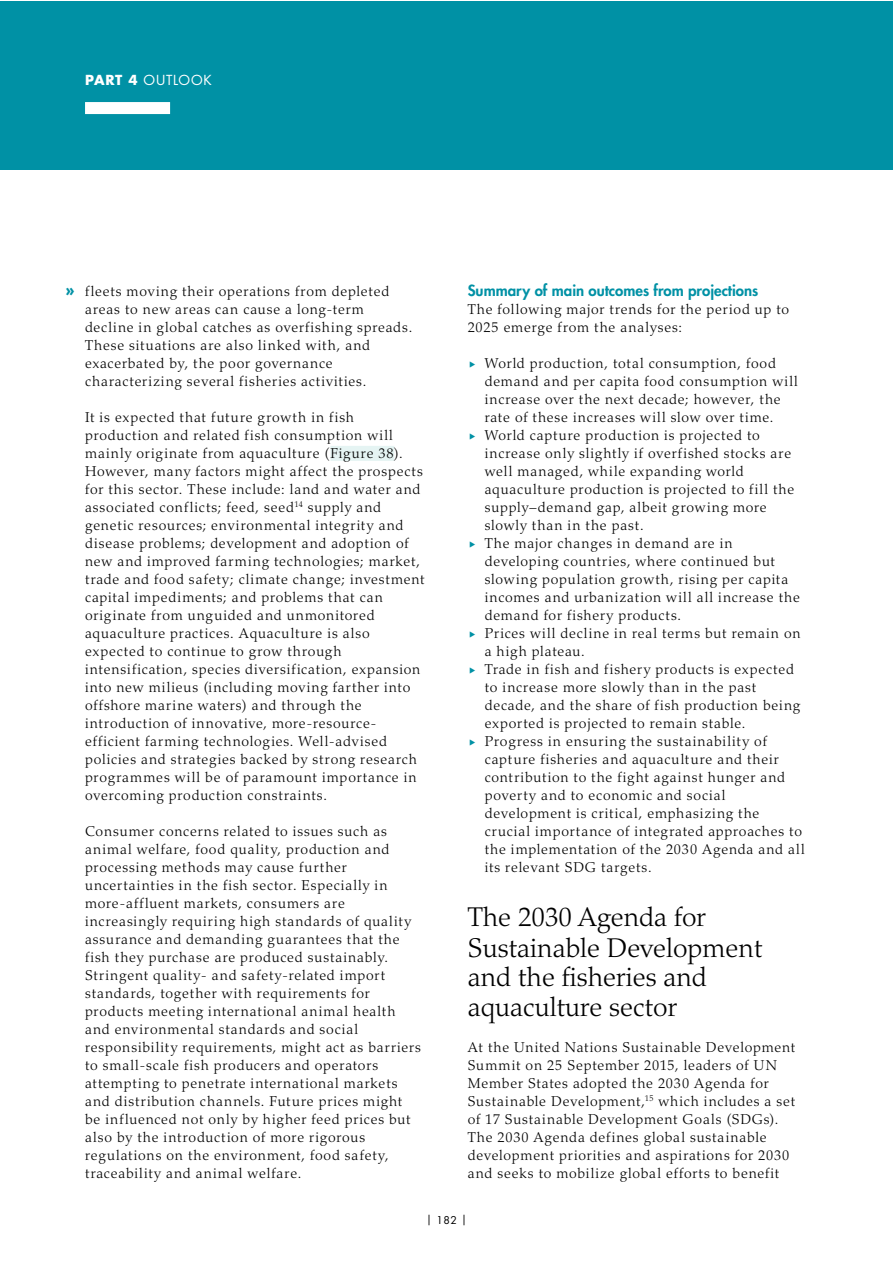
<style>
.page{position:relative;width:893px;height:1263px;background:#fff}
.page>*{position:absolute;margin:0;border:0;box-sizing:border-box;transform-origin:0 0}
.t1{font:300 27px/30px "Palatino LT Std";color:#000}
.t2{font:800 16.5px "Futura Std";color:#0091a5}
.t3{font:800 15px "Futura Std";color:#0091a5}
.t4{font:300 14.25px/18px "Palatino LT Std";letter-spacing:.055em;color:#000}
.t5{font:13.5px "Futura Std";letter-spacing:.06em;color:#fff}
.t6{font:10.5px "Futura Std";color:#000}
.s1{font-weight:700}
</style>
<div class="page">
<div style="left:0;top:1px;width:892px;height:169px;background:#0091a5"></div>
<div style="left:85px;top:102px;width:85px;height:12px;background:#fff"></div>
<div style="left:330px;top:446px;width:64px;height:15px;background:#e5f4f3"></div>
<p class="t5" style="left:85px;top:71px;width:128px"><span class="s1">PART 4</span> OUTLOOK</p>
<p class="t2" style="left:65px;top:279px;width:11px">»</p>
<p class="t4" style="left:85px;top:282px;width:329px">fleets moving their operations from depleted areas to new areas can cause a long-term decline in global catches as overfishing spreads.<br>These situations are also linked with, and exacerbated by, the poor governance characterizing several fisheries activities.</p>
<p class="t4" style="left:85px;top:408px;width:341px">It is expected that future growth in fish production and related fish consumption will mainly originate from aquaculture (Figure 38).<br>However, many factors might affect the prospects for this sector. These include: land and water and associated conflicts; feed, seed<sup>14</sup> supply and genetic resources; environmental integrity and disease problems; development and adoption of new and improved farming technologies; market, trade and food safety; climate change; investment capital impediments; and problems that can originate from unguided and unmonitored aquaculture practices. Aquaculture is also expected to continue to grow through intensification, species diversification, expansion into new milieus (including moving farther into offshore marine waters) and through the introduction of innovative, more-resource&shy;efficient farming technologies. Well-advised policies and strategies backed by strong research programmes will be of paramount importance in overcoming production constraints.</p>
<p class="t4" style="left:85px;top:822px;width:337px">Consumer concerns related to issues such as animal welfare, food quality, production and processing methods may cause further uncertainties in the fish sector. Especially in more-affluent markets, consumers are increasingly requiring high standards of quality assurance and demanding guarantees that the fish they purchase are produced sustainably.<br>Stringent quality- and safety-related import standards, together with requirements for products meeting international animal health and environmental standards and social responsibility requirements, might act as barriers to small-scale fish producers and operators attempting to penetrate international markets and distribution channels. Future prices might be influenced not only by higher feed prices but also by the introduction of more rigorous regulations on the environment, food safety, traceability and animal welfare.</p>
<p class="t3" style="left:468px;top:281px;width:292px">Summary of main outcomes from projections</p>
<p class="t4" style="left:468px;top:300px;width:323px">The following major trends for the period up to<br>2025 emerge from the analyses:</p>
<p class="t4" style="left:485px;top:354px;width:321px">World production, total consumption, food demand and per capita food consumption will increase over the next decade; however, the rate of these increases will slow over time.<br>World capture production is projected to increase only slightly if overfished stocks are well managed, while expanding world aquaculture production is projected to fill the supply–demand gap, albeit growing more slowly than in the past.<br>The major changes in demand are in developing countries, where continued but slowing population growth, rising per capita incomes and urbanization will all increase the demand for fishery products.<br>Prices will decline in real terms but remain on a high plateau.<br>Trade in fish and fishery products is expected to increase more slowly than in the past decade, and the share of fish production being exported is projected to remain stable.<br>Progress in ensuring the sustainability of capture fisheries and aquaculture and their contribution to the fight against hunger and poverty and to economic and social development is critical, emphasizing the crucial importance of integrated approaches to the implementation of the 2030 Agenda and all its relevant SDG targets.</p>
<h1 class="t1" style="left:468px;top:902px;width:296px">The 2030 Agenda for<br>Sustainable Development and the fisheries and aquaculture sector</h1>
<p class="t4" style="left:468px;top:1038px;width:329px">At the United Nations Sustainable Development Summit on 25 September 2015, leaders of UN Member States adopted the 2030 Agenda for Sustainable Development,<sup>15</sup> which includes a set of 17 Sustainable Development Goals (SDGs).<br>The 2030 Agenda defines global sustainable development priorities and aspirations for 2030 and seeks to mobilize global efforts to benefit</p>
<p class="t6" style="left:426px;top:1214px;width:42px">| 182 |</p>
</div>
